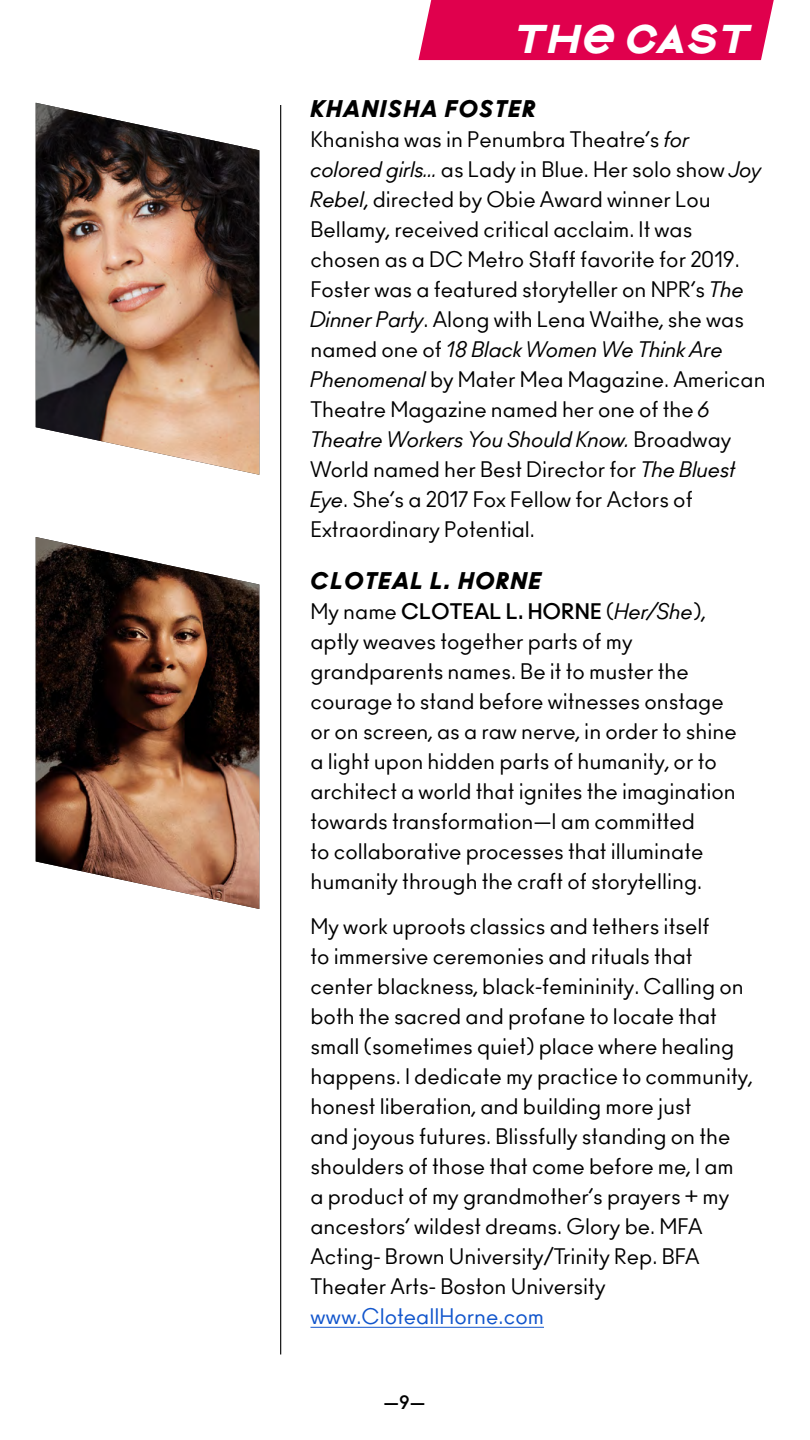
<style>
.page{position:relative;width:810px;height:1440px;background:#fff}
.page>*{position:absolute;margin:0;border:0;box-sizing:border-box;transform-origin:0 0}
.t1{font:italic 900 expanded 37.5px "Ano";color:#fff}
._2021_bio_name{font:italic 900 22.5px "Ano";letter-spacing:.05em;color:#000}
.Normal_wrd_12{font:21px/30px "Ano";color:#000}
.Default{font:21px/30px "Ano";color:#000}
.t2{font:700 18px "Ano";color:#000}
.s1{font-style:italic}
.s2{font-weight:700}
.s3{color:#15c}
</style>
<div class="page">
<hr style="left:310px;top:1327px;width:234px;height:1px;background:#15c">
<hr style="left:280px;top:105px;width:1px;height:1249px;background:#000">
<img style="left:36px;top:103px;width:223px;height:372px">
<img style="left:36px;top:537px;width:223px;height:372px">
<div style="left:418px;top:0;width:356px;height:60px;background:#e0004d"></div>
<p class="t1" style="left:512px;top:13px;width:248px">THE CAST</p>
<p class="_2021_bio_name" style="left:310px;top:94px;width:227px">KHANISHA FOSTER</p>
<p class="Default" style="left:310px;top:125px;width:457px">Khanisha was in Penumbra Theatre’s <span class="s1">for colored girls…</span> as Lady in Blue. Her solo show <span class="s1">Joy Rebel</span>, directed by Obie Award winner Lou Bellamy, received critical acclaim. It was chosen as a DC Metro Staff favorite for 2019.<br>Foster was a featured storyteller on NPR’s <span class="s1">The Dinner Party</span>. Along with Lena Waithe, she was named one of <span class="s1">18 Black Women We Think Are Phenomenal</span> by Mater Mea Magazine. American Theatre Magazine named her one of the <span class="s1">6<br>Theatre Workers You Should Know.</span> Broadway World named her Best Director for <span class="s1">The Bluest Eye</span>. She’s a 2017 Fox Fellow for Actors of Extraordinary Potential.</p>
<p class="_2021_bio_name" style="left:310px;top:567px;width:232px">CLOTEAL L. HORNE</p>
<p class="Normal_wrd_12" style="left:310px;top:597px;width:428px">My name <span class="s2">CLOTEAL L. HORNE</span> (<span class="s1">Her/She</span>), aptly weaves together parts of my grandparents names. Be it to muster the courage to stand before witnesses onstage or on screen, as a raw nerve, in order to shine a light upon hidden parts of humanity, or to architect a world that ignites the imagination towards transformation—I am committed<br>to collaborative processes that illuminate humanity through the craft of storytelling.</p>
<p class="Normal_wrd_12" style="left:310px;top:912px;width:444px">My work uproots classics and tethers itself<br>to immersive ceremonies and rituals that center blackness, black-femininity. Calling on both the sacred and profane to locate that small (sometimes quiet) place where healing happens. I dedicate my practice to community, honest liberation, and building more just<br>and joyous futures. Blissfully standing on the shoulders of those that come before me, I am<br>a product of my grandmother’s prayers + my ancestors’ wildest dreams. Glory be. MFA Acting- Brown University/Trinity Rep. BFA Theater Arts- Boston University <span class="s3">www.CloteallHorne.com</span></p>
<p class="t2" style="left:384px;top:1392px;width:43px">—9—</p>
</div>
